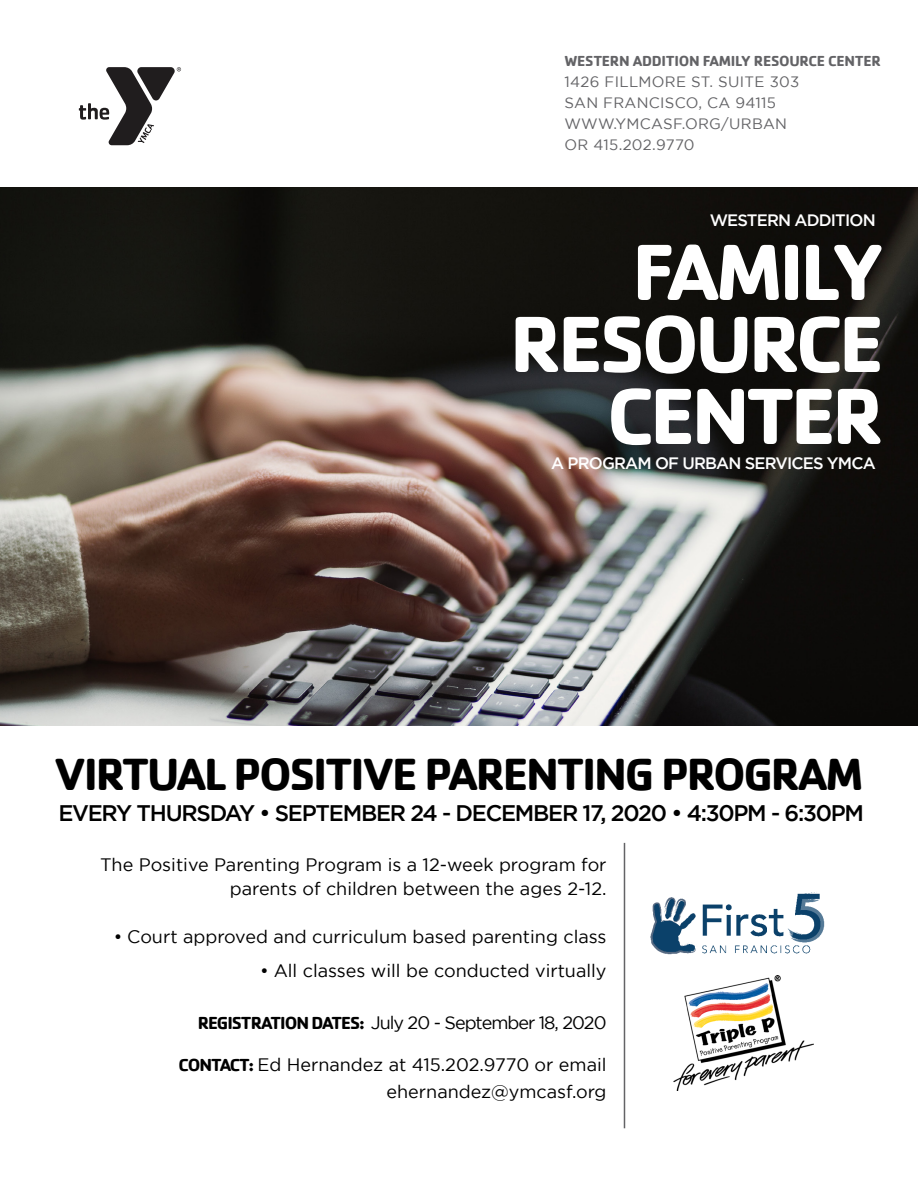
<style>
.page{position:relative;width:918px;height:1188px;background:#fff}
.page>*{position:absolute;margin:0;border:0;box-sizing:border-box;transform-origin:0 0}
.t1{font:700 82.5px/72px "Cachet";letter-spacing:-.05em;color:#fff;text-align:right}
.t2{font:700 46.5px "Cachet";letter-spacing:-.05em;color:#000}
.t3{font:500 22.5px "Gotham";letter-spacing:-.055em;color:#000}
.t4{font:18px/27px "Gotham";color:#000;text-align:right}
.t5{font:18px "Gotham";letter-spacing:-.055em;color:#000}
.t6{font:500 16.5px "Gotham";letter-spacing:-.05em;color:#fff}
.t7{font:15px/21px "Gotham";letter-spacing:.02em;color:#636366}
.t8{font:700 15px "Cachet";letter-spacing:-.02em;color:#636366}
.s1{font-family:"Cachet";font-weight:700}
</style>
<div class="page">
<img style="left:0;top:187px;width:918px;height:539px">
<svg style="left:79px;top:67px;width:102px;height:78px"></svg>
<img style="left:650px;top:892px;width:175px;height:63px">
<hr style="left:624px;top:843px;width:1px;height:285px;background:#636366">
<img style="left:674px;top:976px;width:140px;height:115px">
<p class="t8" style="left:565px;top:52px;width:318px">WESTERN ADDITION FAMILY RESOURCE CENTER</p>
<p class="t7" style="left:565px;top:72px;width:236px">1426 FILLMORE ST. SUITE 303<br>SAN FRANCISCO, CA 94115<br>WWW.YMCASF.ORG/URBAN<br>OR 415.202.9770</p>
<p class="t6" style="left:710px;top:211px;width:168px">WESTERN ADDITION</p>
<h1 class="t1" style="left:510px;top:233px;width:376px">FAMILY<br>RESOURCE<br>CENTER</h1>
<p class="t6" style="left:551px;top:454px;width:326px">A PROGRAM OF URBAN SERVICES YMCA</p>
<h2 class="t2" style="left:54px;top:744px;width:811px">VIRTUAL POSITIVE PARENTING PROGRAM</h2>
<p class="t3" style="left:58px;top:801px;width:807px">EVERY THURSDAY • SEPTEMBER 24 - DECEMBER 17, 2020 • 4:30PM - 6:30PM</p>
<p class="t4" style="left:100px;top:852px;width:508px;line-height:24px">The Positive Parenting Program is a 12-week program for parents of children between the ages 2-12.</p>
<p class="t4" style="left:114px;top:923px;width:494px">• Court approved and curriculum based parenting class</p>
<p class="t4" style="left:260px;top:958px;width:348px">• All classes will be conducted virtually</p>
<p class="t5" style="left:198px;top:1012px;width:410px"><span class="s1">REGISTRATION DATES:</span> July 20 - September 18, 2020</p>
<p class="t4" style="left:179px;top:1052px;width:429px"><span class="s1">CONTACT:</span> Ed Hernandez at 415.202.9770 or email ehernandez@ymcasf.org</p>
</div>
